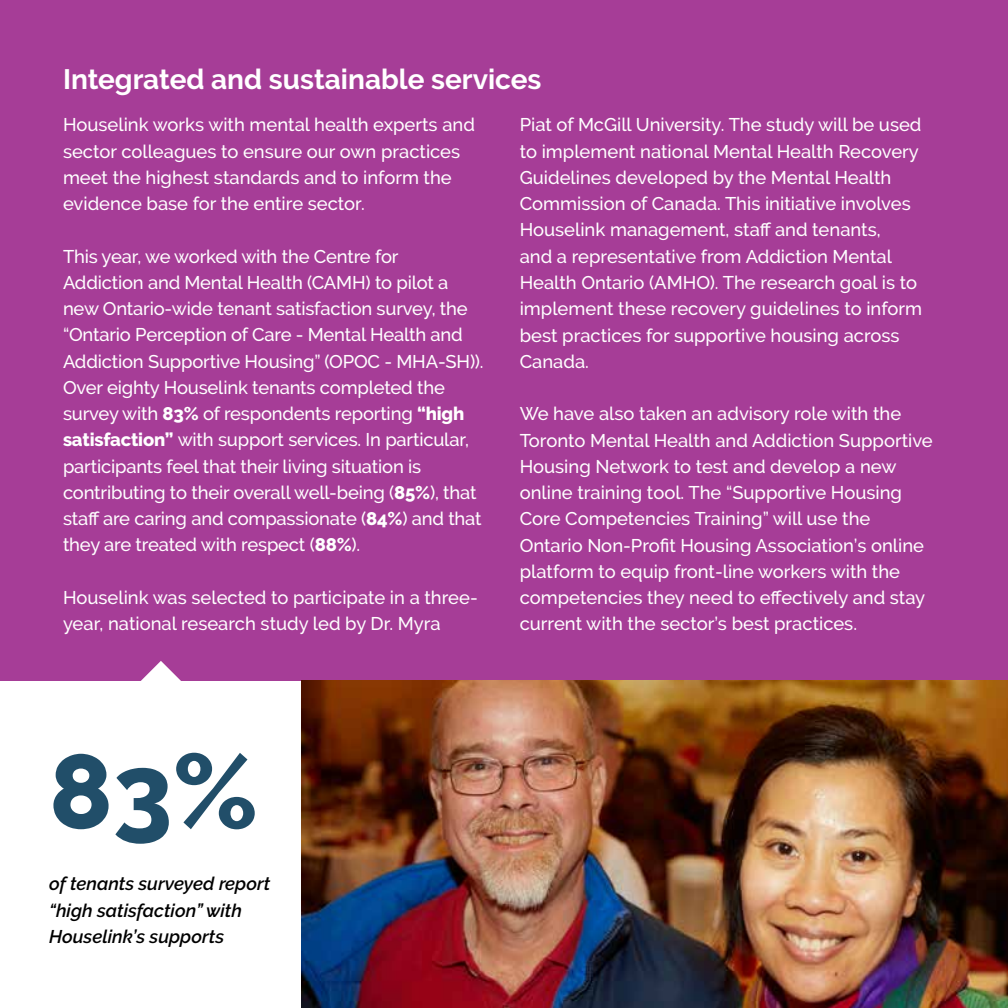
<style>
.page{position:relative;width:1008px;height:1008px;background:#fff}
.page>*{position:absolute;margin:0;border:0;box-sizing:border-box;transform-origin:0 0}
.t1{font:800 105px "Raleway";color:#214e69}
.t2{font:700 28px "Raleway";color:#fff}
.t3{font:500 18.38px/26.2px "Raleway";color:#fff}
.t4{font:italic 600 18.38px/26.2px "Raleway";color:#000}
.s1{font-weight:800}
</style>
<div class="page">
<div style="left:0;top:0;width:1008px;height:680px;background:#a63d97"></div>
<img style="left:301px;top:680px;width:707px;height:328px">
<svg style="left:140px;top:661px;width:42px;height:20px"></svg>
<h2 class="t2" style="left:63px;top:63px;width:480px">Integrated and sustainable services</h2>
<p class="t3" style="left:63px;top:112px;width:413px">Houselink works with mental health experts and sector colleagues to ensure our own practices meet the highest standards and to inform the evidence base for the entire sector.</p>
<p class="t3" style="left:63px;top:243px;width:422px">This year, we worked with the Centre for Addiction and Mental Health (CAMH) to pilot a new Ontario-wide tenant satisfaction survey, the “Ontario Perception of Care - Mental Health and Addiction Supportive Housing” (OPOC - MHA-SH)).<br>Over eighty Houselink tenants completed the survey with <span class="s1">83%</span> of respondents reporting <span class="s1">“high satisfaction”</span> with support services. In particular, participants feel that their living situation is contributing to their overall well-being (<span class="s1">85%</span>), that staff are caring and compassionate (<span class="s1">84%</span>) and that they are treated with respect (<span class="s1">88%</span>).</p>
<p class="t3" style="left:63px;top:584px;width:416px">Houselink was selected to participate in a three&shy;year, national research study led by Dr. Myra</p>
<p class="t3" style="left:520px;top:112px;width:404px">Piat of McGill University. The study will be used to implement national Mental Health Recovery Guidelines developed by the Mental Health Commission of Canada. This initiative involves Houselink management, staff and tenants,<br>and a representative from Addiction Mental Health Ontario (AMHO). The research goal is to implement these recovery guidelines to inform best practices for supportive housing across Canada.</p>
<p class="t3" style="left:520px;top:401px;width:415px">We have also taken an advisory role with the Toronto Mental Health and Addiction Supportive Housing Network to test and develop a new online training tool. The “Supportive Housing Core Competencies Training” will use the Ontario Non-Profit Housing Association’s online platform to equip front-line workers with the competencies they need to effectively and stay current with the sector’s best practices.</p>
<h1 class="t1" style="left:49px;top:732px;width:211px">83%</h1>
<p class="t4" style="left:49px;top:871px;width:223px">of tenants surveyed report “high satisfaction” with<br>Houselink’s supports</p>
</div>
